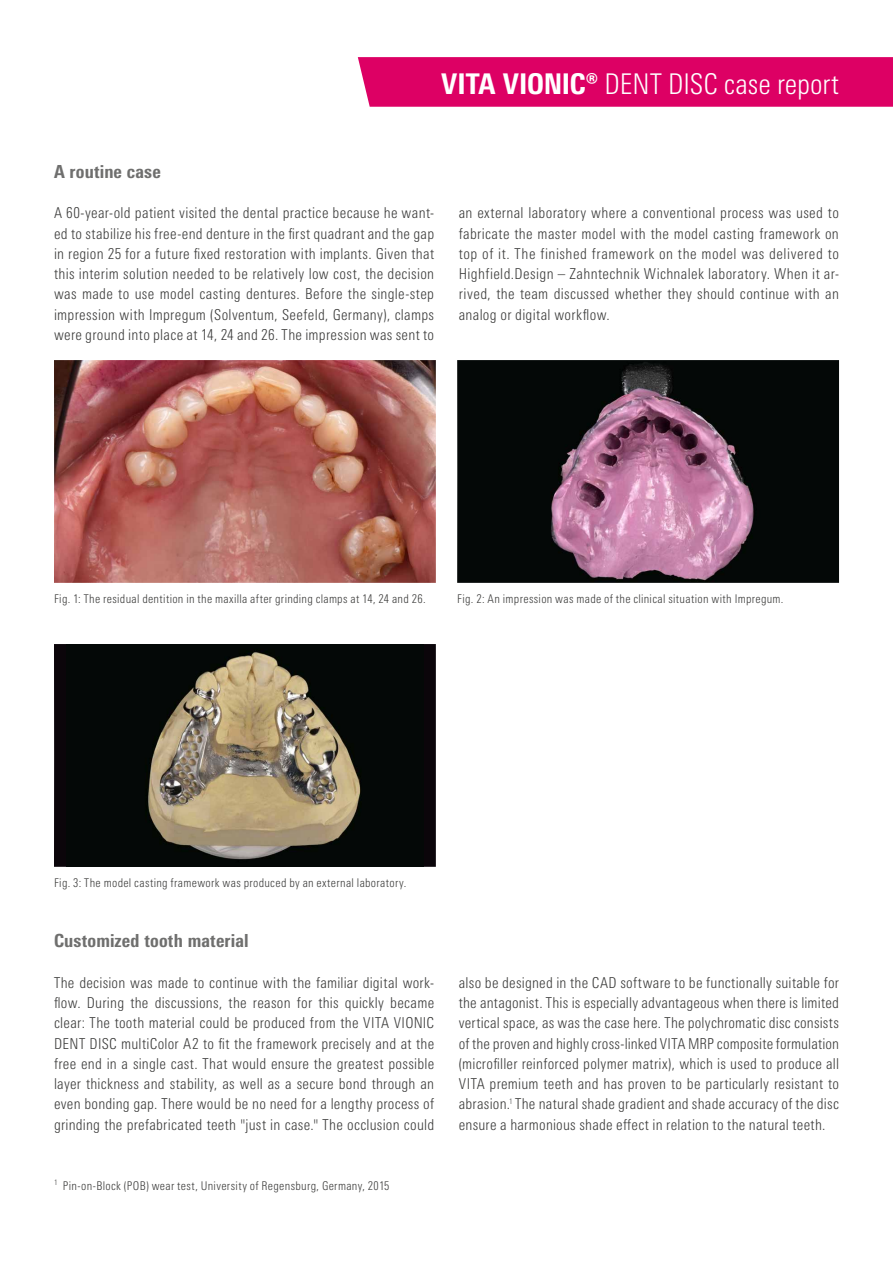
<style>
.page{position:relative;width:893px;height:1263px;background:#fff}
.page>*{position:absolute;margin:0;border:0;box-sizing:border-box;transform-origin:0 0}
.t1{font:300 condensed 28.5px "Univers Next Pro";color:#fff}
.t2{font:800 condensed 18px "Univers Next Pro";letter-spacing:.01em;color:#6f6f6e}
.t3{font:300 condensed 15px/20.2px "Univers Next Pro";letter-spacing:.02em;color:#3b3b3a;text-align:justify}
.t4{font:300 condensed 12px "Univers Next Pro";letter-spacing:.025em;color:#3b3b3a}
.t5{font:300 condensed 7.5px "Univers Next Pro";color:#3b3b3a}
.s1{font-weight:800}
</style>
<div class="page">
<div style="left:358px;top:57px;width:535px;height:50px;background:#dd0064"></div>
<img style="left:54px;top:360px;width:382px;height:223px">
<svg style="left:54px;top:644px;width:382px;height:223px;background:#0d070c"></svg>
<img style="left:66px;top:644px;width:358px;height:223px">
<img style="left:457px;top:360px;width:382px;height:223px">
<h1 class="t1" style="left:441px;top:67px;width:399px"><span class="s1">VITA VIONIC®</span> DENT DISC case report</h1>
<p class="t2" style="left:54px;top:161px;width:108px">A routine case</p>
<p class="t3" style="left:54px;top:203px;width:382px">A 60-year-old patient visited the dental practice because he want&shy;ed to stabilize his free-end denture in the first quadrant and the gap in region 25 for a future fixed restoration with implants. Given that this interim solution needed to be relatively low cost, the decision was made to use model casting dentures. Before the single-step impression with Impregum (Solventum, Seefeld, Germany), clamps were ground into place at 14, 24 and 26. The impression was sent to</p>
<p class="t3" style="left:459px;top:203px;width:382px">an external laboratory where a conventional process was used to fabricate the master model with the model casting framework on top of it. The finished framework on the model was delivered to Highfield.Design – Zahntechnik Wichnalek laboratory. When it ar&shy;rived, the team discussed whether they should continue with an analog or digital workflow.</p>
<p class="t4" style="left:54px;top:592px;width:373px">Fig. 1: The residual dentition in the maxilla after grinding clamps at 14, 24 and 26.</p>
<p class="t4" style="left:457px;top:592px;width:328px">Fig. 2: An impression was made of the clinical situation with Impregum.</p>
<p class="t4" style="left:54px;top:875px;width:354px">Fig. 3: The model casting framework was produced by an external laboratory.</p>
<p class="t2" style="left:54px;top:930px;width:196px">Customized tooth material</p>
<p class="t3" style="left:54px;top:972px;width:382px">The decision was made to continue with the familiar digital work&shy;flow. During the discussions, the reason for this quickly became clear: The tooth material could be produced from the VITA VIONIC DENT DISC multiColor A2 to fit the framework precisely and at the free end in a single cast. That would ensure the greatest possible layer thickness and stability, as well as a secure bond through an even bonding gap. There would be no need for a lengthy process of grinding the prefabricated teeth "just in case." The occlusion could</p>
<p class="t3" style="left:459px;top:972px;width:382px">also be designed in the CAD software to be functionally suitable for the antagonist. This is especially advantageous when there is limited vertical space, as was the case here. The polychromatic disc consists of the proven and highly cross-linked VITA MRP composite formulation (microfiller reinforced polymer matrix), which is used to produce all VITA premium teeth and has proven to be particularly resistant to abrasion.<sup>1</sup> The natural shade gradient and shade accuracy of the disc ensure a harmonious shade effect in relation to the natural teeth.</p>
<p class="t5" style="left:54px;top:1178px;width:5px">1</p>
<p class="t4" style="left:63px;top:1179px;width:328px">Pin-on-Block (POB) wear test, University of Regensburg, Germany, 2015</p>
</div>
